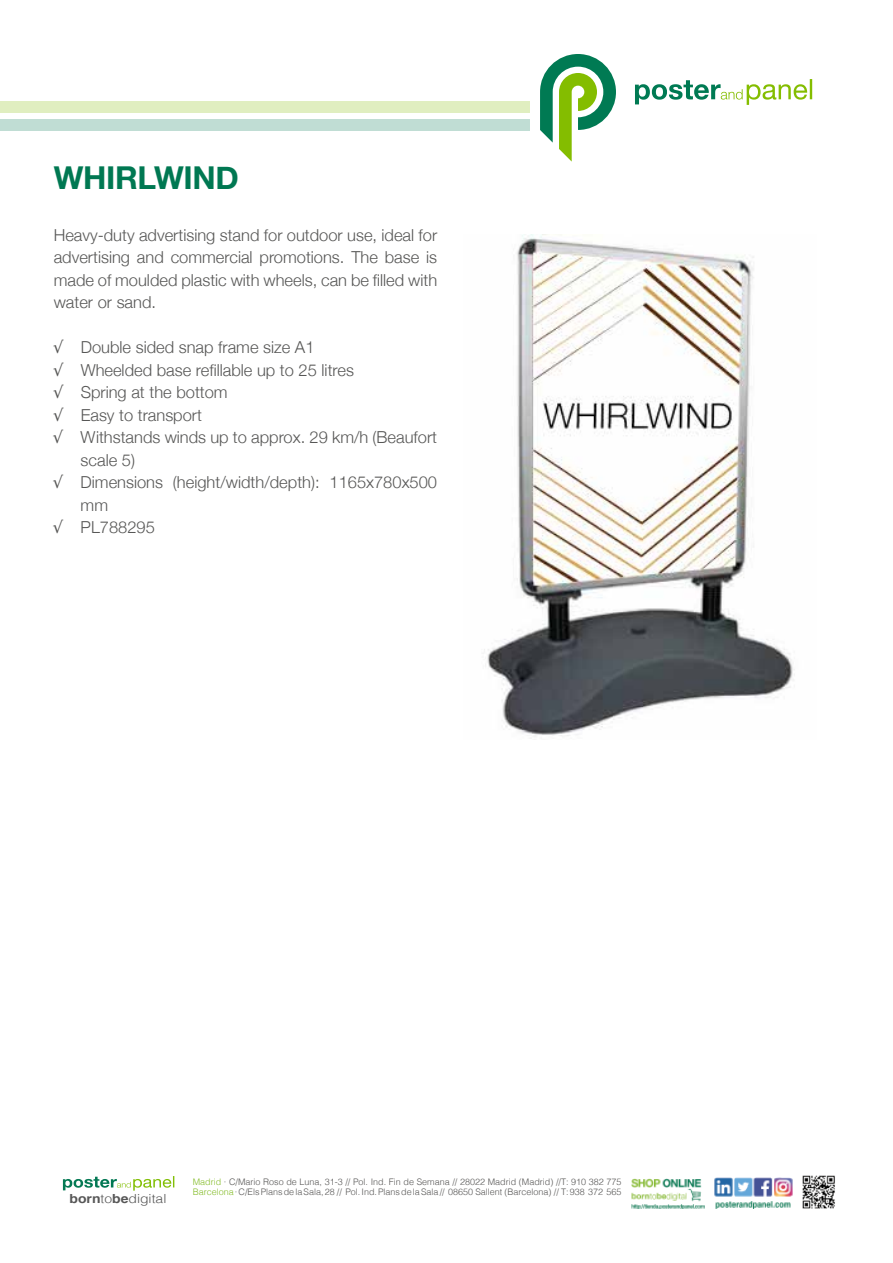
<style>
.page{position:relative;width:893px;height:1263px;background:#fff}
.page>*{position:absolute;margin:0;border:0;box-sizing:border-box;transform-origin:0 0}
.t1{font:700 31.5px "Helvetica Neue";letter-spacing:-.01em;color:#007852}
.t2{font:300 16.5px/22.5px "Helvetica Neue";color:#575756;text-align:justify}
.t3{font:300 12.6px "Helvetica";color:#575757;scale:1.11 1}
.t4{font:300 9px/10.8px "Helvetica";color:#585756}
.s1{font-weight:700}
.s2{color:#84bc28}
</style>
<div class="page">
<svg style="left:635px;top:79px;width:177px;height:26px"></svg>
<svg style="left:540px;top:54px;width:76px;height:108px"></svg>
<div style="left:0;top:101px;width:530px;height:12px;background:#e0eec0"></div>
<div style="left:0;top:119px;width:530px;height:12px;background:#c0ddd4"></div>
<img style="left:484px;top:235px;width:311px;height:502px">
<img style="left:714px;top:1177px;width:78px;height:32px">
<img style="left:631px;top:1178px;width:71px;height:24px">
<img style="left:631px;top:1204px;width:74px;height:5px">
<img style="left:802px;top:1175px;width:33px;height:34px">
<svg style="left:63px;top:1176px;width:111px;height:15px"></svg>
<h1 class="t1" style="left:54px;top:153px;width:187px">WHIRLWIND</h1>
<p class="t2" style="left:54px;top:222px;width:385px">Heavy-duty advertising stand for outdoor use, ideal for advertising and commercial promotions. The base is made of moulded plastic with wheels, can be filled with water or sand.</p>
<p class="t2" style="left:54px;top:335px;width:262px">√ Double sided snap frame size A1</p>
<p class="t2" style="left:54px;top:357px;width:302px">√ Wheelded base refillable up to 25 litres</p>
<p class="t2" style="left:54px;top:380px;width:175px">√ Spring at the bottom</p>
<p class="t2" style="left:54px;top:402px;width:150px">√ Easy to transport</p>
<p class="t2" style="left:54px;top:425px;width:385px">√ Withstands winds up to approx. 29 km/h (Beaufort</p>
<p class="t2" style="left:81px;top:447px;width:56px">scale 5)</p>
<p class="t2" style="left:54px;top:470px;width:385px">√ Dimensions (height/width/depth): 1165x780x500</p>
<p class="t2" style="left:81px;top:492px;width:29px">mm</p>
<p class="t2" style="left:54px;top:515px;width:103px">√ PL788295</p>
<p class="t3" style="left:70px;top:1188px;width:89px"><span class="s1">born</span>to<span class="s1">be</span>digital</p>
<p class="t4" style="left:193px;top:1175px;width:430px"><span class="s2">Madrid</span> · C/Mario Roso de Luna, 31-3 // Pol. Ind. Fin de Semana // 28022 Madrid (Madrid) //T: 910 382 775<br><span class="s2">Barcelona</span> · C/Els Plans de la Sala, 28 // Pol. Ind. Plans de la Sala // 08650 Sallent (Barcelona) // T: 938 372 565</p>
</div>
